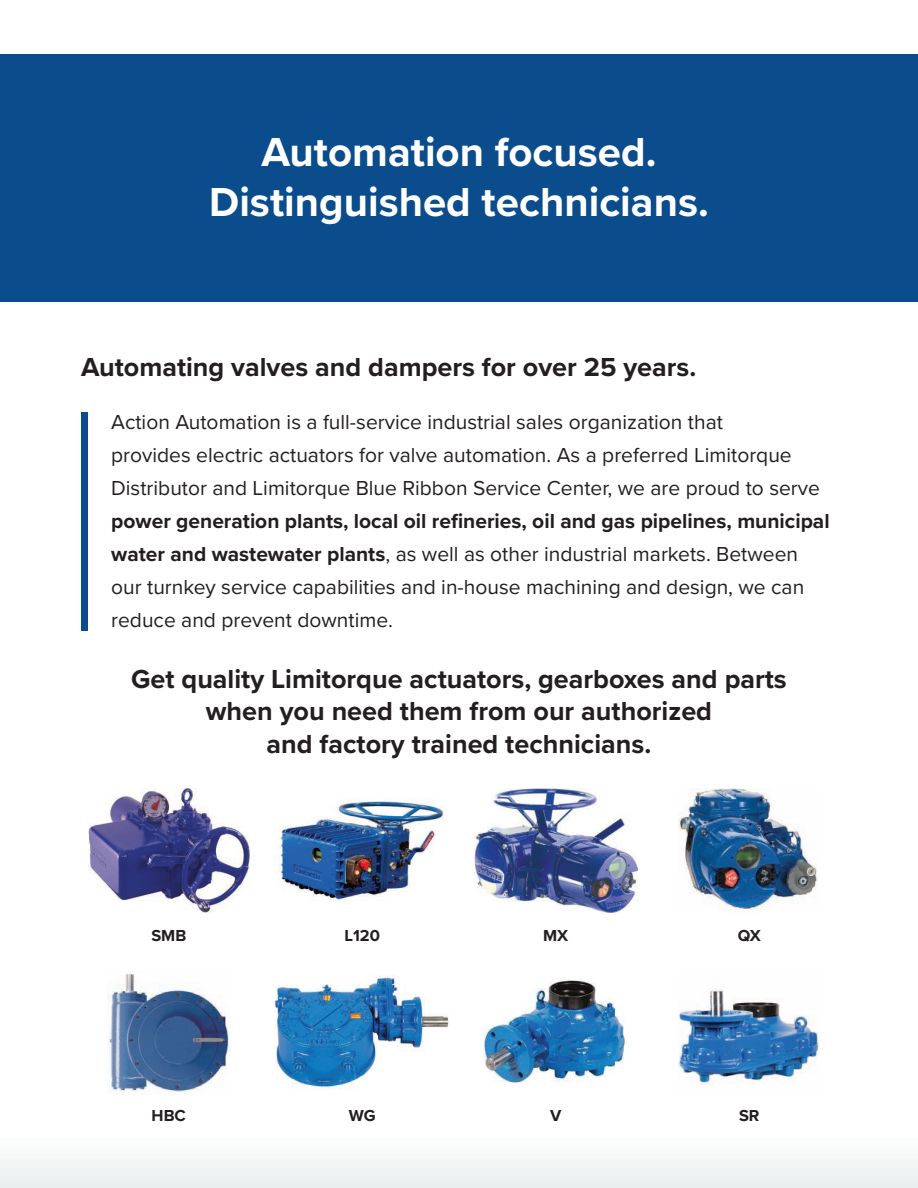
<style>
.page{position:relative;width:918px;height:1188px;background:#fff}
.page>*{position:absolute;margin:0;border:0;box-sizing:border-box;transform-origin:0 0}
.t1{font:700 42px/50.4px "Proxima Nova";color:#fff;text-align:center}
.H3_Center{font:700 27px/32.4px "Proxima Nova";color:#231f20;text-align:center}
.Intro_Para{font:21px/33px "Proxima Nova";color:#231f20}
.Body_Center{font:700 16.5px "Proxima Nova";color:#231f20}
.s1{font-weight:700}
</style>
<div class="page">
<div style="left:0;top:1133px;width:918px;height:55px;background:#f4f5f5"></div>
<div style="left:81px;top:412px;width:6px;height:218px;background:#0b4c8c"></div>
<div style="left:0;top:54px;width:918px;height:247px;background:#0b4c8c"></div>
<img style="left:88px;top:789px;width:161px;height:123px">
<img style="left:275px;top:801px;width:169px;height:100px">
<img style="left:474px;top:789px;width:163px;height:123px">
<img style="left:679px;top:789px;width:138px;height:121px">
<img style="left:107px;top:971px;width:122px;height:124px">
<img style="left:274px;top:976px;width:176px;height:114px">
<img style="left:483px;top:980px;width:142px;height:103px">
<img style="left:679px;top:988px;width:140px;height:96px">
<h2 class="t1" style="left:209px;top:126px;width:501px">Automation focused.<br>Distinguished technicians.</h2>
<h2 class="t1" style="left:174px;top:132px;width:572px">We’re there When You Need It</h2>
<h3 class="H3_Center" style="left:81px;top:351px;width:617px">Automating valves and dampers for over 25 years.</h3>
<p class="Intro_Para" style="left:111px;top:404px;width:720px">Action Automation is a full-service industrial sales organization that<br>provides electric actuators for valve automation. As a preferred Limitorque Distributor and Limitorque Blue Ribbon Service Center, we are proud to serve <span class="s1">power generation plants, local oil refineries, oil and gas pipelines, municipal water and wastewater plants</span>, as well as other industrial markets. Between our turnkey service capabilities and in-house machining and design, we can reduce and prevent downtime.</p>
<p class="H3_Center" style="left:131px;top:662px;width:657px">Get quality Limitorque actuators, gearboxes and parts when you need them from our authorized<br>and factory trained technicians.</p>
<p class="Body_Center" style="left:151px;top:923px;width:36px">SMB</p>
<p class="Body_Center" style="left:152px;top:1104px;width:36px">HBC</p>
<p class="Body_Center" style="left:345px;top:923px;width:37px">L120</p>
<p class="Body_Center" style="left:349px;top:1104px;width:28px">WG</p>
<p class="Body_Center" style="left:543px;top:923px;width:27px">MX</p>
<p class="Body_Center" style="left:550px;top:1104px;width:13px">V</p>
<p class="Body_Center" style="left:738px;top:923px;width:25px">QX</p>
<p class="Body_Center" style="left:739px;top:1104px;width:22px">SR</p>
</div>
